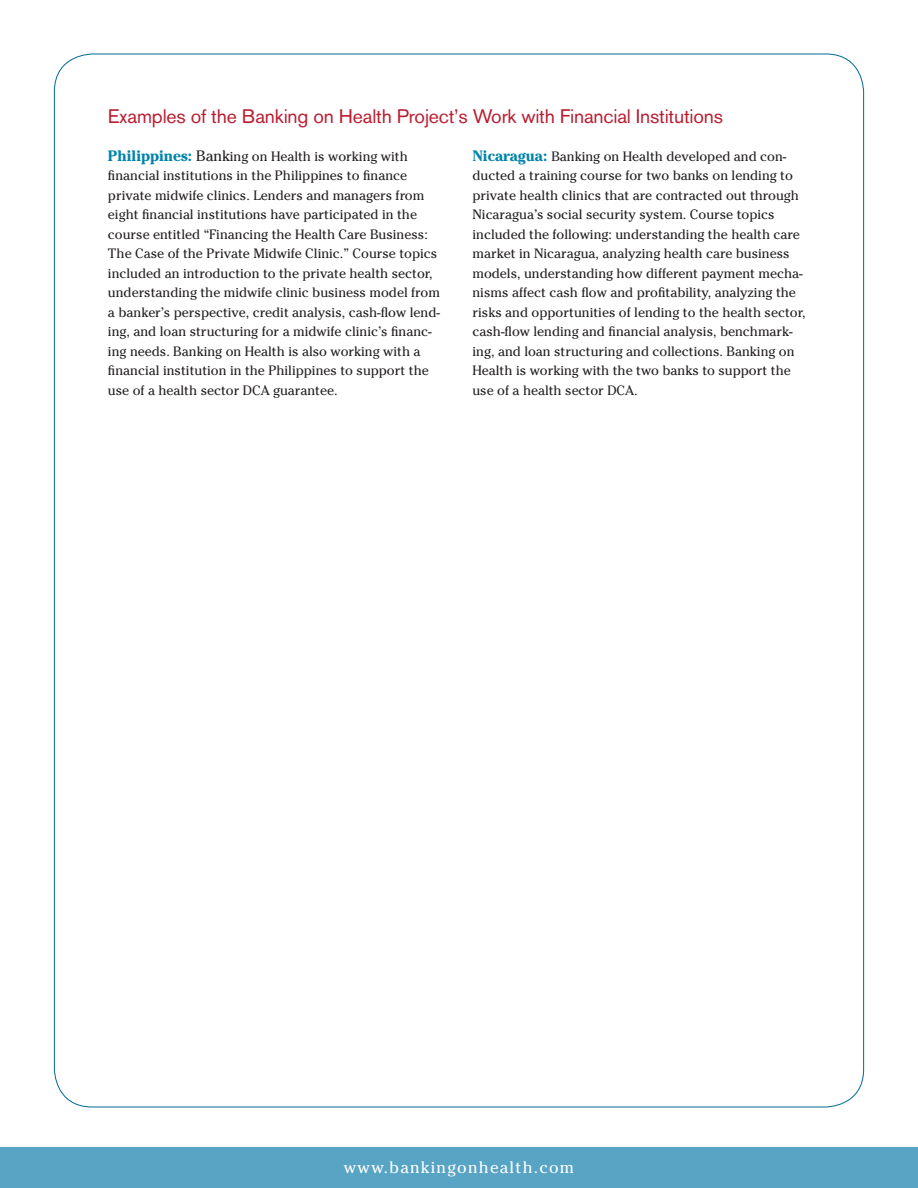
<style>
.page{position:relative;width:918px;height:1188px;background:#fff}
.page>*{position:absolute;margin:0;border:0;box-sizing:border-box;transform-origin:0 0}
.t1{font:19.5px "Akzidenz Grotesk BE";letter-spacing:-.01em;color:#ba1d31}
.t2{font:16.5px "Cheltenham";letter-spacing:.075em;color:#fff}
.t3{font:13.5px/19.5px "Cheltenham";color:#231f20}
.s1{font-weight:700;font-size:15px;color:#0183ab}
.s2{font-size:15px}
</style>
<div class="page">
<div style="left:0;top:1148px;width:918px;height:40px;background:#58a4c4"></div>
<h1 class="t1" style="left:108px;top:104px;width:617px">Examples of the Banking on Health Project’s Work with Financial Institutions</h1>
<p class="t3" style="left:472px;top:146px;width:335px"><span class="s1">Nicaragua:</span> Banking on Health developed and con&shy;ducted a training course for two banks on lending to private health clinics that are contracted out through Nicaragua’s social security system. Course topics included the following: understanding the health care market in Nicaragua, analyzing health care business models, understanding how different payment mecha&shy;nisms affect cash flow and profitability, analyzing the risks and opportunities of lending to the health sector, cash-flow lending and financial analysis, benchmark&shy;ing, and loan structuring and collections. Banking on Health is working with the two banks to support the use of a health sector DCA.</p>
<p class="t3" style="left:108px;top:146px;width:334px"><span class="s1">Philippines:</span> <span class="s2">Bank</span>ing on Health is working with financial institutions in the Philippines to finance private midwife clinics. Lenders and managers from eight financial institutions have participated in the course entitled “Financing the Health Care Business:<br>The Case of the Private Midwife Clinic.” Course topics included an introduction to the private health sector, understanding the midwife clinic business model from a banker’s perspective, credit analysis, cash-flow lend&shy;ing, and loan structuring for a midwife clinic’s financ&shy;ing needs. Banking on Health is also working with a financial institution in the Philippines to support the use of a health sector DCA guarantee.</p>
<p class="t2" style="left:344px;top:1158px;width:232px">www.bankingonhealth.com</p>
</div>
